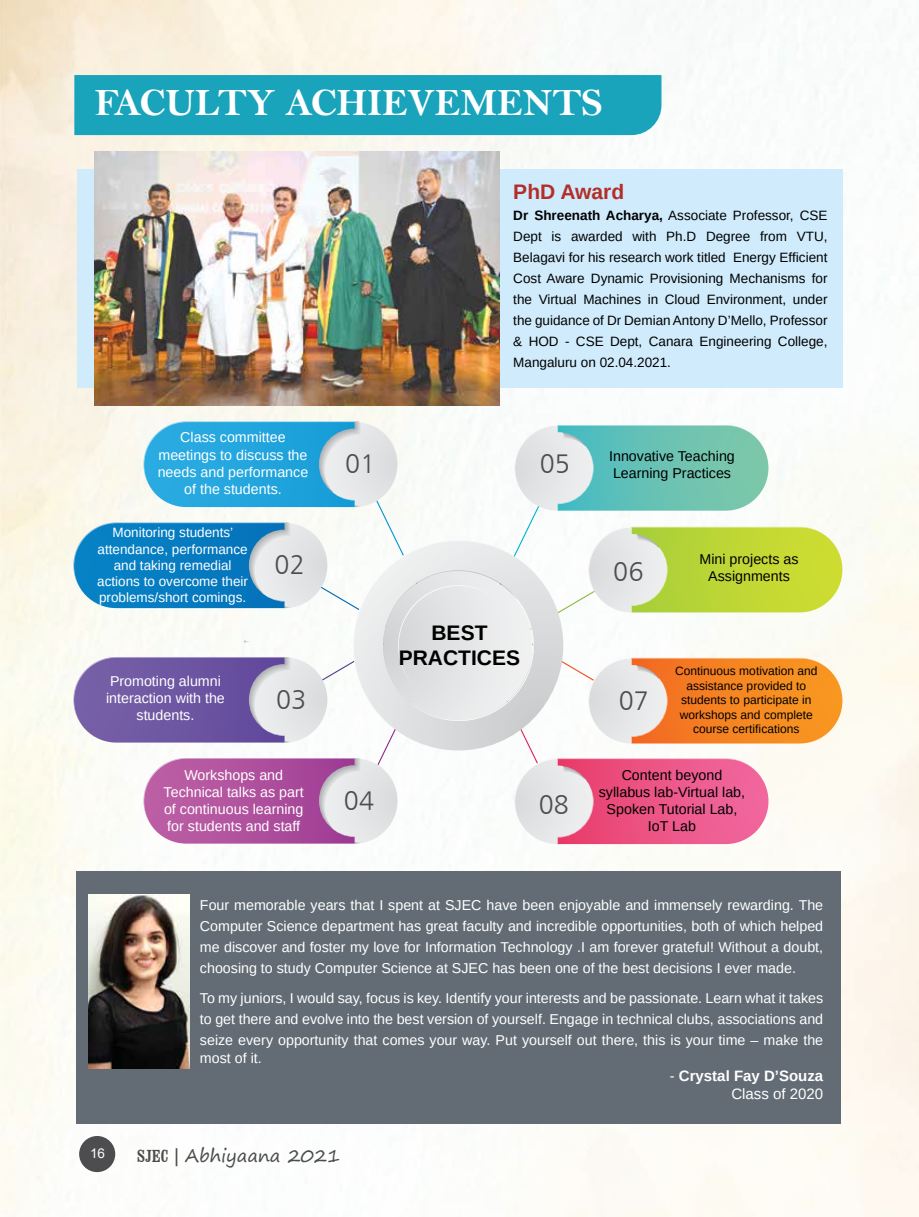
<style>
.page{position:relative;width:919px;height:1217px;background:#fff}
.page>*{position:absolute;margin:0;border:0;box-sizing:border-box;transform-origin:0 0}
.t1{font:39px "Bell MT Bold";color:#fff}
.t2{font:27px "Humanist 777 BT Light B";color:#4d4d4f}
.t3{font:700 21px/25.2px "Arimo";color:#000;text-align:center}
.t4{font:700 21px "Arimo";color:#b32e29}
.t5{font:18px "Segoe Print";color:#4b4d4d}
.t6{font:700 15px/18px "Arimo";color:#fff;text-align:right}
.t7{font:14.25px/17.1px "Arimo";color:#fff;text-align:center}
.t8{font:14.25px/17.1px "Arimo";color:#000;text-align:center}
.t9{font:13.5px/21px "Arimo";color:#000;text-align:justify}
.t10{font:13.5px/16.2px "Arimo";color:#fff;text-align:center}
.t11{font:13.5px "Arial";color:#fff}
.t12{font:12px/14.4px "Arimo";color:#000;text-align:center}
.s1{font-weight:700}
.s2{font-weight:400}
.s3{font-family:"Clarendon BT";font-stretch:condensed}
</style>
<div class="page">
<img style="left:0;top:0;width:918px;height:1216px">
<div style="left:79px;top:1135px;width:36px;height:36px;background:#4d4d4f;border-radius:50%"></div>
<div style="left:77px;top:169px;width:765px;height:218px;background:#d0ebfb"></div>
<img style="left:94px;top:151px;width:406px;height:254px">
<svg style="left:73px;top:421px;width:769px;height:422px"></svg>
<div style="left:74px;top:75px;width:587px;height:60px;background:#19a4bb"></div>
<div style="left:77px;top:870px;width:763px;height:253px;background:#636c75"></div>
<img style="left:89px;top:894px;width:101px;height:173px">
<h1 class="t1" style="left:95px;top:79px;width:509px">FACULTY ACHIEVEMENTS</h1>
<p class="t7" style="left:158px;top:429px;width:152px">Class committee meetings to discuss the needs and performance of the students.</p>
<p class="t10" style="left:97px;top:524px;width:152px">Monitoring students’ attendance, performance and taking remedial actions to overcome their problems/short comings.</p>
<h2 class="t2" style="left:274px;top:548px;width:32px">02</h2>
<h2 class="t2" style="left:345px;top:446px;width:32px">01</h2>
<h3 class="t4" style="left:513px;top:177px;width:112px">PhD Award</h3>
<p class="t9" style="left:513px;top:205px;width:316px"><span class="s1">Dr Shreenath Acharya,</span> Associate Professor, CSE Dept is awarded with Ph.D Degree from VTU, Belagavi for his research work titled Energy Efficient Cost Aware Dynamic Provisioning Mechanisms for the Virtual Machines in Cloud Environment, under the guidance of Dr Demian Antony D’Mello, Professor &amp; HOD - CSE Dept, Canara Engineering College, Mangaluru on 02.04.2021.</p>
<h2 class="t2" style="left:539px;top:446px;width:32px">05</h2>
<p class="t8" style="left:609px;top:448px;width:127px;text-align:left">Innovative Teaching<br>Learning Practices</p>
<h2 class="t2" style="left:613px;top:554px;width:32px">06</h2>
<p class="t8" style="left:699px;top:550px;width:100px">Mini projects as<br>Assignments</p>
<h3 class="t3" style="left:399px;top:620px;width:123px">BEST<br>PRACTICES</h3>
<p class="t7" style="left:106px;top:672px;width:120px">Promoting alumni interaction with the students.</p>
<p class="t12" style="left:675px;top:664px;width:144px">Continuous motivation and assistance provided to students to participate in workshops and complete course certifications</p>
<p class="t8" style="left:598px;top:766px;width:148px">Content beyond syllabus lab-Virtual lab,<br>Spoken Tutorial Lab,<br>IoT Lab</p>
<h2 class="t2" style="left:276px;top:683px;width:32px">03</h2>
<h2 class="t2" style="left:618px;top:683px;width:32px">07</h2>
<p class="t7" style="left:164px;top:766px;width:142px">Workshops and<br>Technical talks as part of continuous learning for students and staff</p>
<h2 class="t2" style="left:344px;top:784px;width:32px">04</h2>
<h2 class="t2" style="left:538px;top:787px;width:32px">08</h2>
<p class="t7" style="left:200px;top:894px;width:624px;line-height:21px;text-align:justify">Four memorable years that I spent at SJEC have been enjoyable and immensely rewarding. The Computer Science department has great faculty and incredible opportunities, both of which helped me discover and foster my love for Information Technology .I am forever grateful! Without a doubt, choosing to study Computer Science at SJEC has been one of the best decisions I ever made.</p>
<p class="t7" style="left:200px;top:986px;width:624px;line-height:21px;text-align:justify">To my juniors, I would say, focus is key. Identify your interests and be passionate. Learn what it takes to get there and evolve into the best version of yourself. Engage in technical clubs, associations and seize every opportunity that comes your way. Put yourself out there, this is your time – make the</p>
<p class="t7" style="left:200px;top:1048px;width:63px">most of it.</p>
<p class="t6" style="left:669px;top:1066px;width:155px"><span class="s2">-</span> Crystal Fay D’Souza<br><span class="s2">Class of 2020</span></p>
<p class="t11" style="left:90px;top:1143px;width:17px">16</p>
<p class="t5" style="left:137px;top:1139px;width:205px"><span class="s3">SJEC |</span> Abhiyaana 2021</p>
</div>
